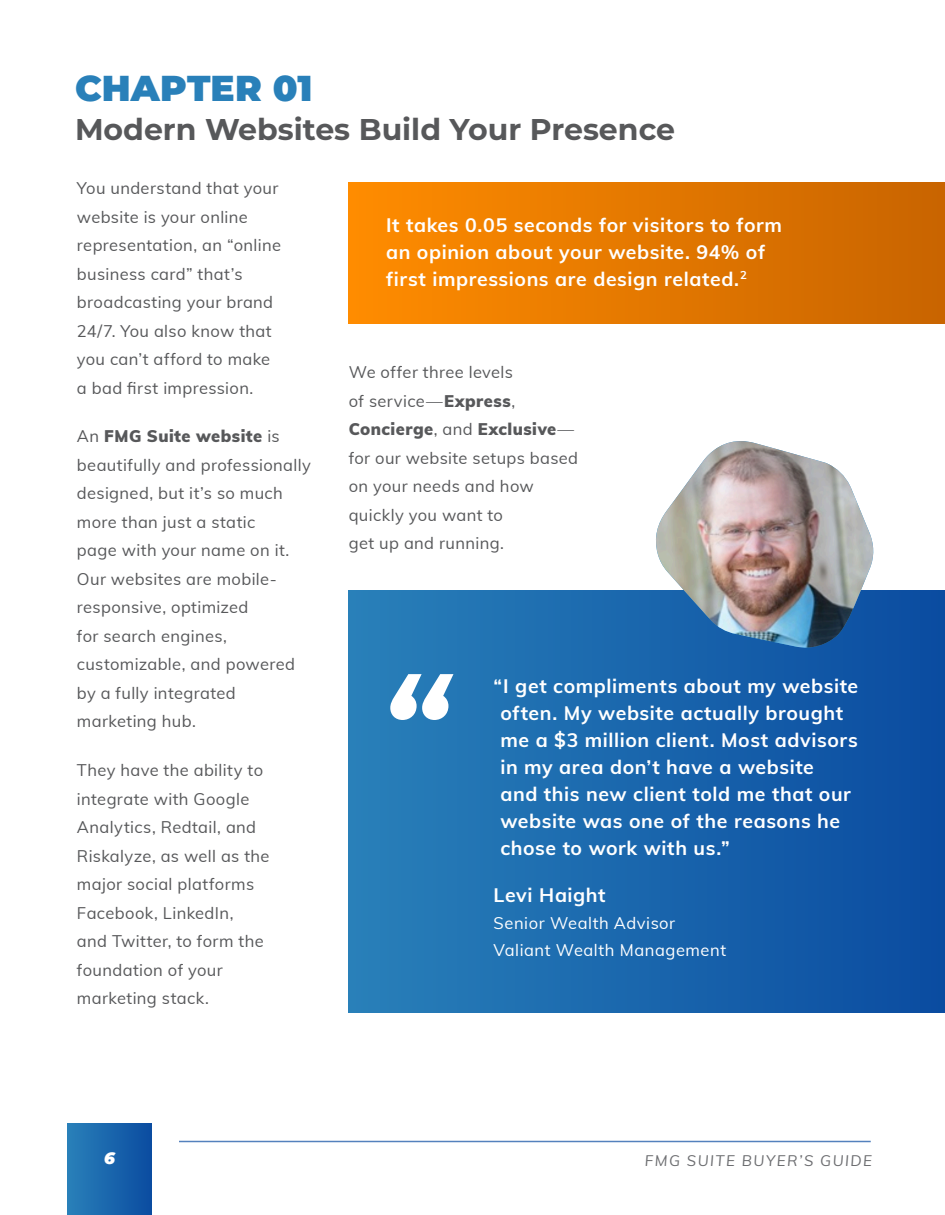
<style>
.page{position:relative;width:945px;height:1215px;background:#fff}
.page>*{position:absolute;margin:0;border:0;box-sizing:border-box;transform-origin:0 0}
.quotation{font:italic 700 135px "Montserrat";color:#fff}
.t1{font:900 36px "Montserrat";letter-spacing:.005em;color:#2980b9}
.t2{font:700 30px "Montserrat";color:#57585a}
.quote_copy{font:700 19.5px/27px "Muli";letter-spacing:.03em;color:#fff}
.body{font:16.5px/28.5px "Muli";letter-spacing:.02em;color:#57585a}
.quote_copy-2{font:16.5px "Muli";letter-spacing:.03em;color:#fff}
.t3{font:italic 900 16.5px "Montserrat";color:#fff}
.t4{font:italic 15px "Muli";letter-spacing:.1em;color:#6c6d70}
.s1{font-weight:900}
</style>
<div class="page">
<hr style="left:179px;top:1141px;width:692px;height:1px;background:#5481bd">
<div style="left:68px;top:1124px;width:84px;height:91px;background:linear-gradient(to right,#2980b9,#0b4ca1)"></div>
<div style="left:349px;top:591px;width:596px;height:421px;background:linear-gradient(to right,#2980b9,#0a4ba0)"></div>
<div style="left:349px;top:183px;width:596px;height:141px;background:linear-gradient(to right,#ff8c00,#c86400)"></div>
<img style="left:653px;top:441px;width:222px;height:207px">
<p class="t1" style="left:75px;top:61px;width:239px">CHAPTER 01</p>
<p class="t2" style="left:75px;top:108px;width:602px">Modern Websites Build Your Presence</p>
<p class="body" style="left:77px;top:173px;width:206px">You understand that your website is your online representation, an “online business card” that’s broadcasting your brand<br>24/7. You also know that you can’t afford to make a bad first impression.</p>
<p class="body" style="left:77px;top:422px;width:235px">An <span class="s1">FMG Suite website</span> is beautifully and professionally designed, but it’s so much more than just a static<br>page with your name on it.<br>Our websites are mobile&shy;responsive, optimized<br>for search engines, customizable, and powered by a fully integrated marketing hub.</p>
<p class="body" style="left:77px;top:755px;width:194px">They have the ability to integrate with Google<br>Analytics, Redtail, and<br>Riskalyze, as well as the major social platforms<br>Facebook, LinkedIn,<br>and Twitter, to form the foundation of your marketing stack.</p>
<p class="quote_copy" style="left:386px;top:210px;width:398px">It takes 0.05 seconds for visitors to form an opinion about your website. 94% of first impressions are design related.<sup>2</sup></p>
<p class="body" style="left:349px;top:357px;width:231px">We offer three levels<br>of service—<span class="s1">Express</span>,<br><span class="s1">Concierge</span>, and <span class="s1">Exclusive</span>— for our website setups based on your needs and how quickly you want to<br>get up and running.</p>
<p class="quotation" style="left:380px;top:629px;width:69px">“</p>
<p class="quote_copy" style="left:500px;top:671px;width:359px;text-indent:-7px">“I get compliments about my website often. My website actually brought me a $3 million client. Most advisors in my area don’t have a website<br>and this new client told me that our website was one of the reasons he chose to work with us.”</p>
<p class="quote_copy" style="left:494px;top:881px;width:113px">Levi Haight</p>
<p class="quote_copy-2" style="left:494px;top:911px;width:183px">Senior Wealth Advisor</p>
<p class="quote_copy-2" style="left:494px;top:938px;width:234px">Valiant Wealth Management</p>
<p class="t3" style="left:104px;top:1146px;width:12px">6</p>
<p class="t4" style="left:645px;top:1150px;width:229px">FMG SUITE BUYER’S GUIDE</p>
</div>
